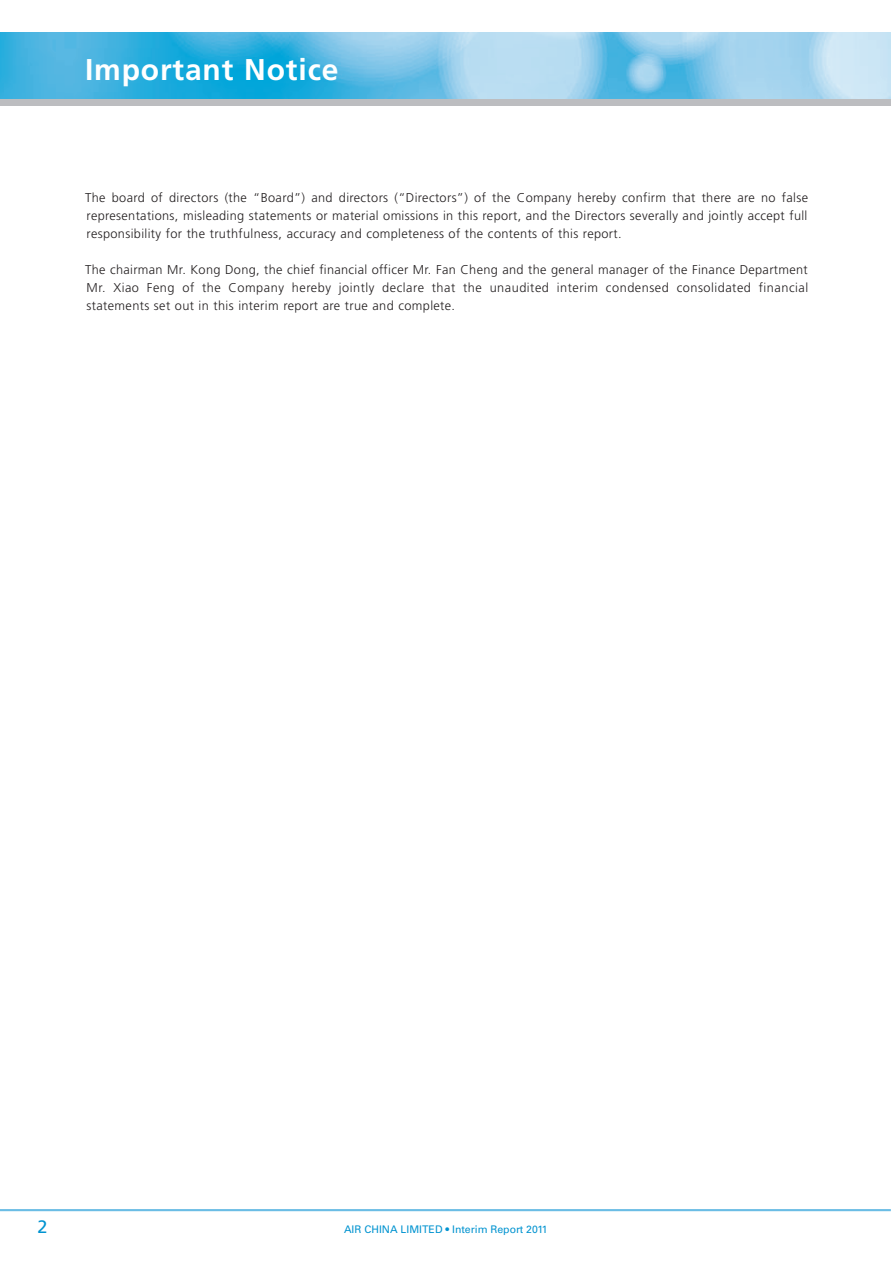
<style>
.page{position:relative;width:893px;height:1263px;background:#fff}
.page>*{position:absolute;margin:0;border:0;box-sizing:border-box;transform-origin:0 0}
.t1{font:700 30px "Frutiger LT Std";letter-spacing:.03em;color:#fff}
.t2{font:18px "Frutiger LT Std";color:#0093d0}
.t3{font:300 12.75px/18px "Frutiger LT Std";letter-spacing:.03em;color:#231f20;text-align:justify}
.t4{font:10.5px "Univers LT Std";color:#0093d0}
</style>
<div class="page">
<img style="left:0;top:33px;width:891px;height:66px">
<div style="left:0;top:99px;width:891px;height:7px;background:#bcbdc0"></div>
<hr style="left:0;top:1209px;width:891px;height:2px;background:#6bbde5">
<h1 class="t1" style="left:85px;top:52px;width:255px">Important Notice</h1>
<p class="t3" style="left:85px;top:189px;width:725px">The board of directors (the “Board”) and directors (“Directors”) of the Company hereby confirm that there are no false representations, misleading statements or material omissions in this report, and the Directors severally and jointly accept full responsibility for the truthfulness, accuracy and completeness of the contents of this report.</p>
<p class="t3" style="left:85px;top:261px;width:725px">The chairman Mr. Kong Dong, the chief financial officer Mr. Fan Cheng and the general manager of the Finance Department Mr. Xiao Feng of the Company hereby jointly declare that the unaudited interim condensed consolidated financial statements set out in this interim report are true and complete.</p>
<h2 class="t2" style="left:38px;top:1216px;width:12px">2</h2>
<p class="t4" style="left:344px;top:1223px;width:205px">Air China Limited • Interim Report 2011</p>
</div>
